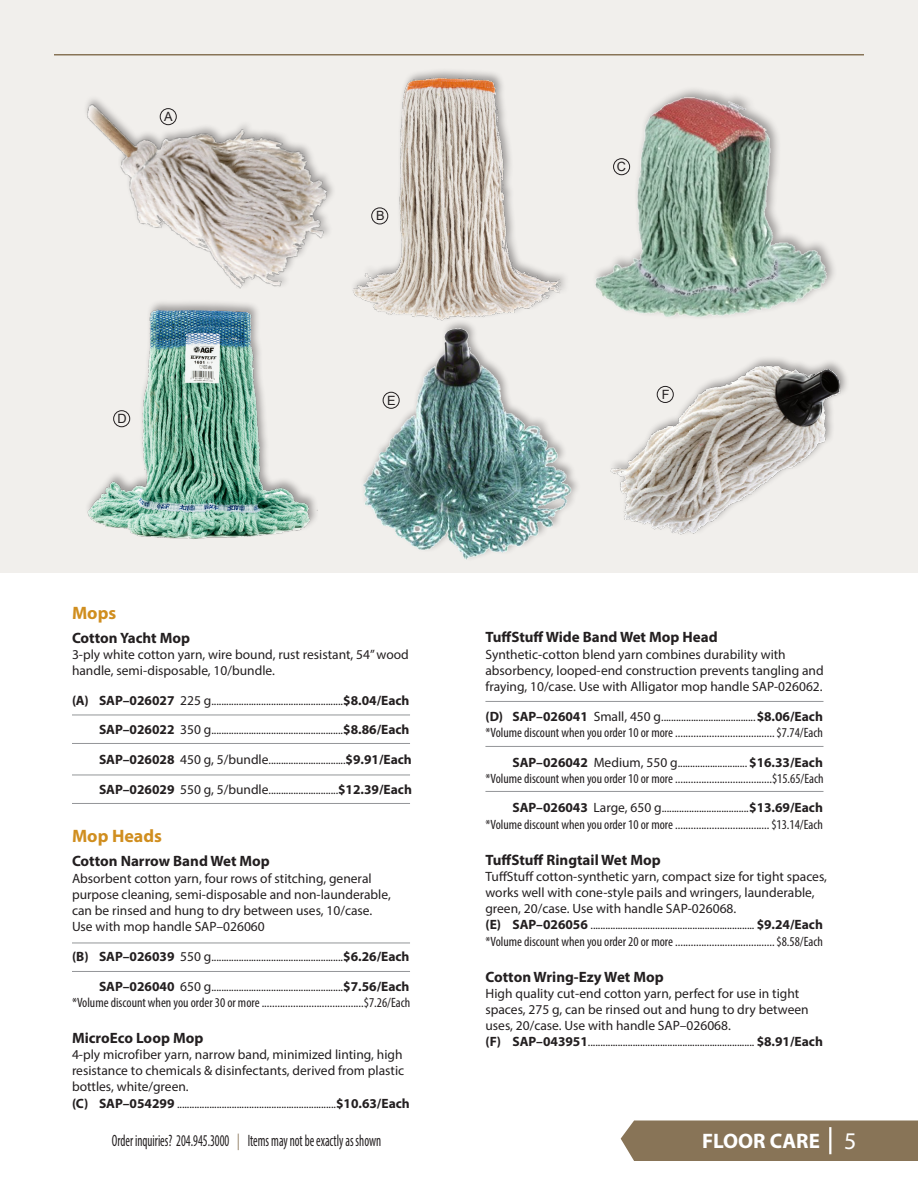
<style>
.page{position:relative;width:918px;height:1188px;background:#fff}
.page>*{position:absolute;margin:0;border:0;box-sizing:border-box;transform-origin:0 0}
.t1{font:24px "Myriad Pro";color:#fff}
.t2{font:700 21px "Myriad Pro";color:#fff}
.t3{font:700 18px "Myriad Pro";color:#d08e1f}
.t4{font:condensed 16.5px "Myriad Pro";color:#231f20;scale:.76 1}
.t5{font:700 15px "Myriad Pro";color:#231f20}
.t6{font:13.5px/16.2px "Myriad Pro";color:#231f20}
.t7{font:condensed 13.5px "Myriad Pro";color:#231f20}
.t8{font:12.75px "Arial";color:#231f20}
.t9{font:12px "Myriad Pro";color:#231f20}
.s1{font-weight:700;font-size:13.5px}
.s2{font-size:13.5px}
.s3{color:#887457}
</style>
<div class="page">
<div style="left:0;top:0;width:918px;height:572px;background:#f1efec"></div>
<div style="left:621px;top:1120px;width:297px;height:41px;background:#887457"></div>
<hr style="left:829px;top:1127px;width:2px;height:27px;background:#fff">
<hr style="left:54px;top:54px;width:810px;height:2px;background:#887457">
<hr style="left:72px;top:715px;width:338px;height:1px;background:#939598">
<hr style="left:72px;top:743px;width:338px;height:1px;background:#939598">
<hr style="left:72px;top:803px;width:338px;height:1px;background:#939598">
<hr style="left:72px;top:775px;width:338px;height:1px;background:#939598">
<hr style="left:72px;top:971px;width:338px;height:1px;background:#939598">
<hr style="left:72px;top:943px;width:338px;height:1px;background:#939598">
<img style="left:86px;top:99px;width:247px;height:190px">
<hr style="left:485px;top:701px;width:339px;height:1px;background:#939598">
<hr style="left:485px;top:746px;width:339px;height:1px;background:#939598">
<hr style="left:485px;top:791px;width:339px;height:1px;background:#939598">
<div style="left:351px;top:68px;width:219px;height:255px;background:#231f20;opacity:.4"></div>
<img style="left:351px;top:73px;width:216px;height:250px">
<div style="left:85px;top:299px;width:241px;height:242px;background:#231f20;opacity:.4"></div>
<img style="left:85px;top:305px;width:233px;height:236px">
<div style="left:360px;top:318px;width:221px;height:244px;background:#f1efec"></div>
<img style="left:363px;top:324px;width:214px;height:236px">
<img style="left:610px;top:359px;width:235px;height:176px">
<div style="left:113px;top:410px;width:17px;height:17px;border:1px solid #231f20;border-radius:50%"></div>
<div style="left:160px;top:108px;width:17px;height:17px;border:1px solid #231f20;border-radius:50%"></div>
<div style="left:371px;top:208px;width:17px;height:16px;border:1px solid #231f20;border-radius:50%"></div>
<div style="left:383px;top:392px;width:16px;height:17px;border:1px solid #231f20;border-radius:50%"></div>
<img style="left:595px;top:89px;width:239px;height:228px">
<div style="left:657px;top:386px;width:17px;height:17px;border:1px solid #231f20;border-radius:50%"></div>
<p class="t8" style="left:164px;top:108px;width:10px">A</p>
<p class="t8" style="left:118px;top:410px;width:11px">D</p>
<p class="t8" style="left:376px;top:207px;width:10px">B</p>
<p class="t8" style="left:387px;top:392px;width:10px">E</p>
<p class="t3" style="left:72px;top:601px;width:46px">Mops</p>
<p class="t5" style="left:72px;top:628px;width:120px">Cotton Yacht Mop</p>
<p class="t6" style="left:72px;top:646px;width:338px">3-ply white cotton yarn, wire bound, rust resistant, 54” wood handle, semi-disposable, 10/bundle.</p>
<p class="t9" style="left:72px;top:693px;width:339px"><span class="s1">(A) SAP–026027</span> <span class="s2">225 g</span>.....................................................<span class="s1">$8.04/Each</span></p>
<p class="t9" style="left:99px;top:723px;width:312px"><span class="s1">SAP–026022</span> <span class="s2">350 g</span>.....................................................<span class="s1">$8.86/Each</span></p>
<p class="t9" style="left:99px;top:753px;width:314px"><span class="s1">SAP–026028</span> <span class="s2">450 g, 5/bundle</span>...............................<span class="s1">$9.91/Each</span></p>
<p class="t9" style="left:99px;top:782px;width:314px"><span class="s1">SAP–026029</span> <span class="s2">550 g, 5/bundle</span>............................<span class="s1">$12.39/Each</span></p>
<p class="t3" style="left:72px;top:825px;width:91px">Mop Heads</p>
<p class="t5" style="left:72px;top:852px;width:199px">Cotton Narrow Band Wet Mop</p>
<p class="t6" style="left:72px;top:870px;width:301px">Absorbent cotton yarn, four rows of stitching, general</p>
<p class="t6" style="left:72px;top:886px;width:320px">purpose cleaning, semi-disposable and non-launderable,</p>
<p class="t6" style="left:72px;top:902px;width:302px">can be rinsed and hung to dry between uses, 10/case.</p>
<p class="t6" style="left:72px;top:918px;width:194px">Use with mop handle SAP–026060</p>
<p class="t9" style="left:72px;top:950px;width:339px"><span class="s1">(B) SAP–026039</span> <span class="s2">550 g</span>.....................................................<span class="s1">$6.26/Each</span></p>
<p class="t9" style="left:99px;top:979px;width:312px"><span class="s1">SAP–026040</span> <span class="s2">650 g</span>.....................................................<span class="s1">$7.56/Each</span></p>
<p class="t7" style="left:72px;top:994px;width:340px">*Volume discount when you order 30 or more .......................................$7.26/Each</p>
<p class="t5" style="left:72px;top:1028px;width:133px">MicroEco Loop Mop</p>
<p class="t6" style="left:72px;top:1046px;width:334px">4-ply microfiber yarn, narrow band, minimized linting, high resistance to chemicals &amp; disinfectants, derived from plastic bottles, white/green.</p>
<p class="t9" style="left:72px;top:1096px;width:339px"><span class="s1">(C) SAP–054299</span> ................................................................<span class="s1">$10.63/Each</span></p>
<p class="t8" style="left:617px;top:158px;width:11px">C</p>
<p class="t8" style="left:662px;top:386px;width:9px">F</p>
<p class="t5" style="left:485px;top:627px;width:234px">TuffStuff Wide Band Wet Mop Head</p>
<p class="t6" style="left:485px;top:646px;width:340px">Synthetic-cotton blend yarn combines durability with absorbency, looped-end construction prevents tangling and fraying, 10/case. Use with Alligator mop handle SAP-026062.</p>
<p class="t9" style="left:485px;top:709px;width:339px"><span class="s1">(D) SAP–026041</span> <span class="s2">Small, 450 g</span>......................................<span class="s1">$8.06/Each</span></p>
<p class="t7" style="left:485px;top:724px;width:339px">*Volume discount when you order 10 or more ......................................$7.74/Each</p>
<p class="t9" style="left:512px;top:755px;width:312px"><span class="s1">SAP–026042</span> <span class="s2">Medium, 550 g</span>............................ <span class="s1">$16.33/Each</span></p>
<p class="t7" style="left:485px;top:770px;width:340px">*Volume discount when you order 10 or more .....................................$15.65/Each</p>
<p class="t9" style="left:512px;top:801px;width:312px"><span class="s1">SAP–026043</span> <span class="s2">Large, 650 g</span>...................................<span class="s1">$13.69/Each</span></p>
<p class="t7" style="left:485px;top:816px;width:339px">*Volume discount when you order 10 or more ....................................$13.14/Each</p>
<p class="t5" style="left:485px;top:850px;width:177px">TuffStuff Ringtail Wet Mop</p>
<p class="t6" style="left:485px;top:868px;width:343px">TuffStuff cotton-synthetic yarn, compact size for tight spaces,</p>
<p class="t6" style="left:485px;top:884px;width:331px">works well with cone-style pails and wringers, launderable,</p>
<p class="t6" style="left:485px;top:900px;width:252px">green, 20/case. Use with handle SAP-026068.</p>
<p class="t9" style="left:485px;top:918px;width:339px"><span class="s1">(E) SAP–026056</span> .................................................................. <span class="s1">$9.24/Each</span></p>
<p class="t7" style="left:485px;top:933px;width:339px">*Volume discount when you order 20 or more ......................................$8.58/Each</p>
<p class="t5" style="left:485px;top:967px;width:180px">Cotton Wring-Ezy Wet Mop</p>
<p class="t6" style="left:485px;top:985px;width:325px">High quality cut-end cotton yarn, perfect for use in tight spaces, 275 g, can be rinsed out and hung to dry between uses, 20/case. Use with handle SAP–026068.</p>
<p class="t9" style="left:485px;top:1035px;width:339px"><span class="s1">(F) SAP–043951</span>................................................................... <span class="s1">$8.91/Each</span></p>
<p class="t4" style="left:112px;top:1131px;width:356px">Order inquiries? 204.945.3000 <span class="s3">|</span> Items may not be exactly as shown</p>
<p class="t2" style="left:702px;top:1127px;width:119px">FLOOR CARE</p>
<p class="t1" style="left:844px;top:1126px;width:14px">5</p>
</div>
